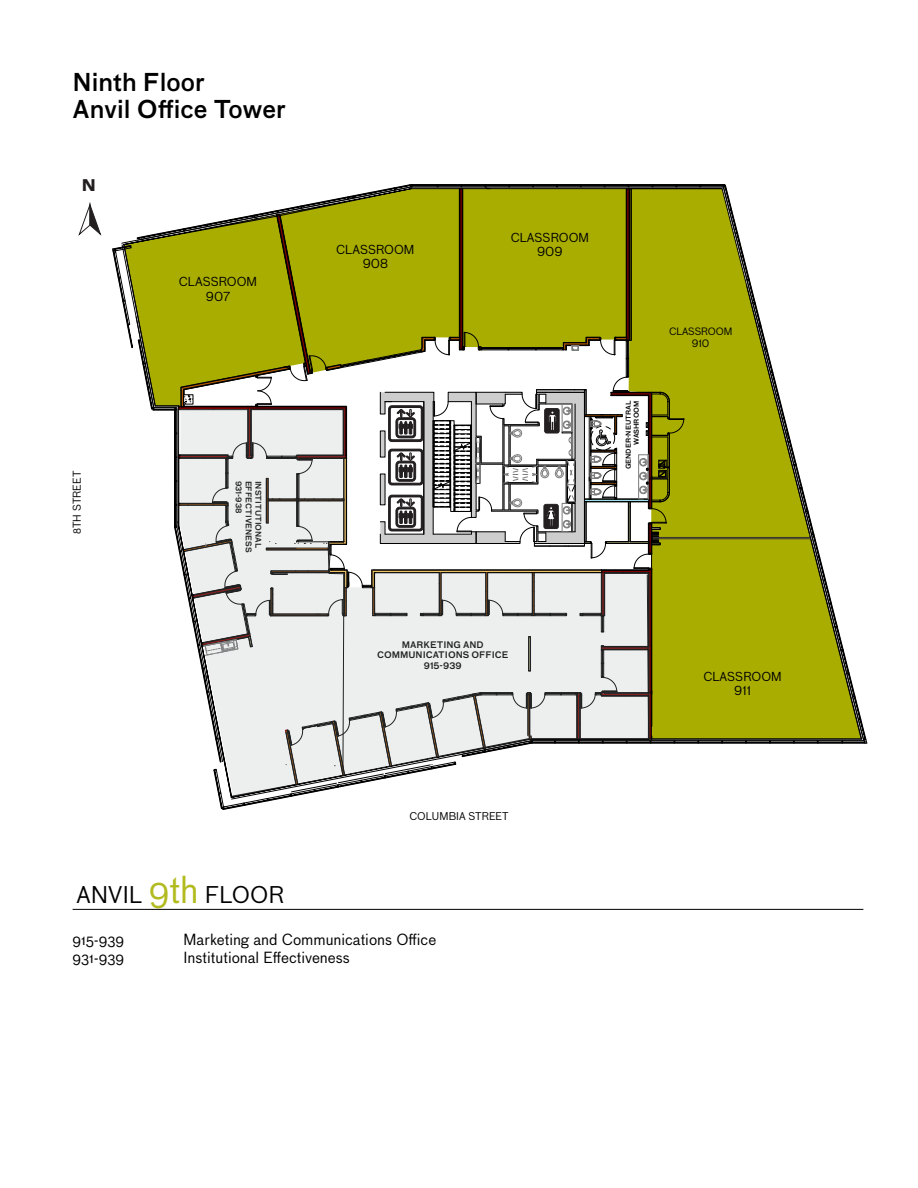
<style>
.page{position:relative;width:918px;height:1188px;background:#fff}
.page>*{position:absolute;margin:0;border:0;box-sizing:border-box;transform-origin:0 0}
.t1{font:500 24px/27px "Bau OT";color:#000}
.t2{font:22.5px "Bau OT";letter-spacing:.01em;color:#000}
.t3{font:700 15.6px "Bau OT";color:#231f20}
.t4{font:15px "Bau OT";color:#000}
.t5{font:12.15px/14.5px "Bau OT";color:#000;text-align:center}
.t6{font:10.5px "Bau OT";letter-spacing:.01em;color:#000}
.t7{font:9.9px/11.9px "Bau OT";letter-spacing:-.01em;color:#000;text-align:center}
.t8{font:500 8.85px/10.6px "Bau OT";color:#000;text-align:center}
.t9{font:500 7.65px "Bau OT";color:#000}
.t10{font:500 6.6px/7.9px "Bau OT";letter-spacing:-.01em;color:#000;text-align:right}
.s1{font-size:36px;color:#b2bb1e}
</style>
<div class="page">
<hr style="left:73px;top:909px;width:790px;height:1px;background:#000">
<svg style="left:218px;top:184px;width:649px;height:626px"></svg>
<svg style="left:78px;top:184px;width:267px;height:614px"></svg>
<svg style="left:626px;top:188px;width:236px;height:552px"></svg>
<svg style="left:180px;top:409px;width:470px;height:388px;fill:#edeeee"></svg>
<h1 class="t1" style="left:73px;top:69px;width:215px">Ninth Floor<br>Anvil Office Tower</h1>
<p class="t3" style="left:82px;top:175px;width:16px">N</p>
<p class="t6" style="left:71px;top:534px;width:65px;rotate:-90deg">8TH STREET</p>
<p class="t5" style="left:179px;top:275px;width:80px">CLASSROOM<br>907</p>
<p class="t9" style="left:243px;top:481px;width:35px;rotate:90deg">931-938</p>
<p class="t9" style="left:253px;top:481px;width:74px;rotate:90deg">EFFECTIVENESS</p>
<p class="t9" style="left:263px;top:481px;width:69px;rotate:90deg">INSTITUTIONAL</p>
<p class="t5" style="left:336px;top:242px;width:80px">CLASSROOM<br>908</p>
<p class="t5" style="left:511px;top:230px;width:80px">CLASSROOM<br>909</p>
<p class="t10" style="left:624px;top:469px;width:70px;rotate:-90deg">GENDER-NEUTRAL<br>WASHROOM</p>
<p class="t7" style="left:669px;top:326px;width:65px">CLASSROOM<br>910</p>
<p class="t8" style="left:377px;top:639px;width:133px">MARKETING AND<br>COMMUNICATIONS OFFICE<br>915-939</p>
<p class="t5" style="left:703px;top:669px;width:80px">CLASSROOM<br>911</p>
<h2 class="t2" style="left:77px;top:882px;width:209px">ANVIL <span class="s1">9th</span> FLOOR</h2>
<p class="t6" style="left:409px;top:810px;width:101px">COLUMBIA STREET</p>
<p class="t4" style="left:73px;top:931px;width:53px">915-939</p>
<p class="t4" style="left:184px;top:931px;width:254px">Marketing and Communications Office</p>
<p class="t4" style="left:73px;top:949px;width:53px">931-939</p>
<p class="t4" style="left:184px;top:949px;width:168px">Institutional Effectiveness</p>
</div>
